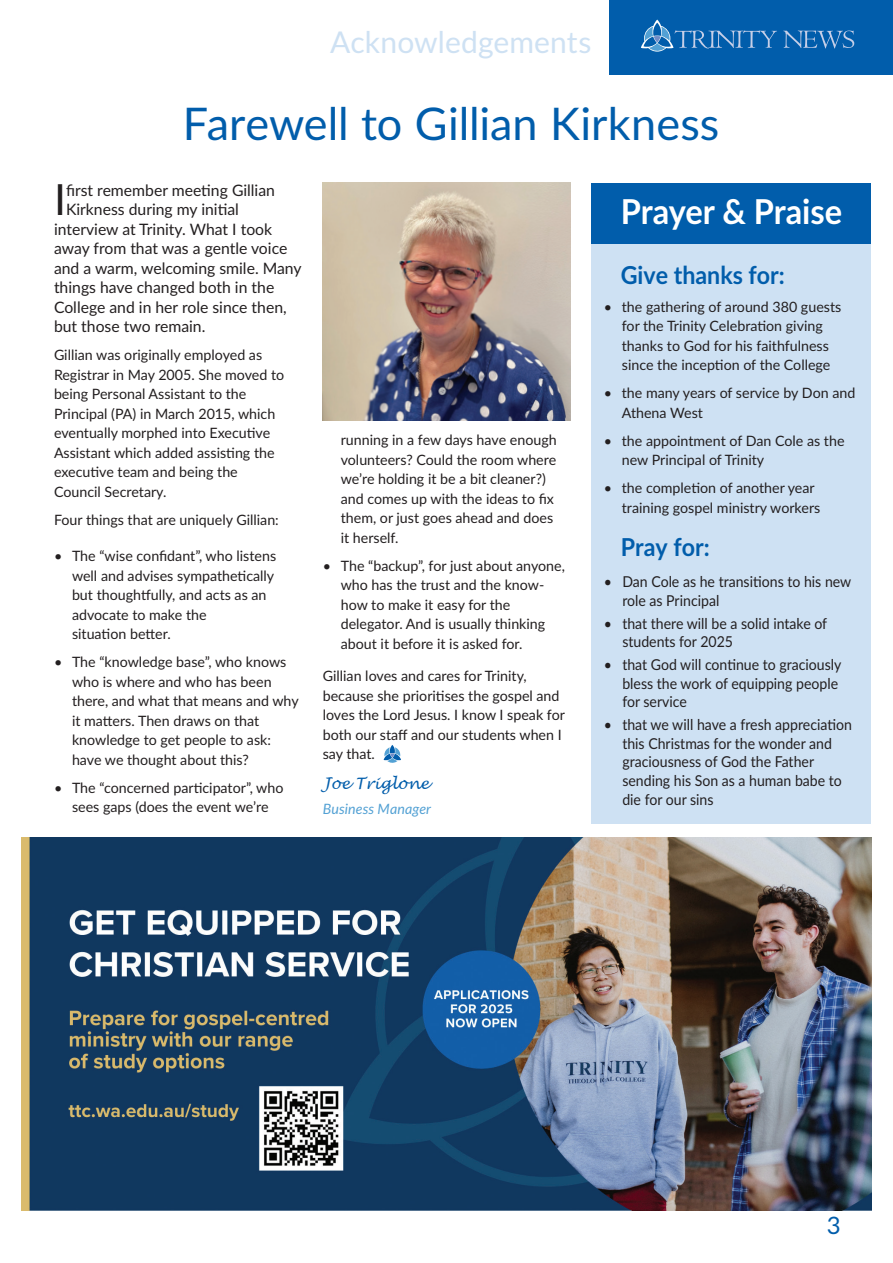
<style>
.page{position:relative;width:893px;height:1263px;background:#fff}
.page>*{position:absolute;margin:0;border:0;box-sizing:border-box;transform-origin:0 0}
.Main_Headings{font:45px "Lato";color:#015dab}
.First_Para{font:42.9px "Lato";color:#231f20}
.Body_Text{font:700 34.35px "Lato";letter-spacing:-.005em;color:#fff;scale:.95 1}
.Section_Header{font:30px "Lato";letter-spacing:.005em;color:#cee1f3}
.Body_Text-2{font:700 24.75px "Lato";color:#015dab;scale:.94 1}
.t1{font:24px "Lato";color:#015dab}
.First_Para-2{font:15.75px "Lato";color:#231f20}
.Author_Signature{font:italic 15.75px "Lucida Handwriting";color:#015dab}
.Small_Dot_Points{font:15px/18.6px "Lato";color:#231f20;scale:.94 1}
.Small_Dot_Points-2{font:14.25px/19.5px "Lato";color:#231f20}
.Body_Text-3{font:14.25px/19.5px "Lato";color:#231f20}
.Author_caption{font:italic 14.25px "Lato";letter-spacing:.005em;color:#53a1d4}
</style>
<div class="page">
<div style="left:609px;top:0;width:284px;height:74px;background:#015dab"></div>
<svg style="left:641px;top:20px;width:213px;height:32px"></svg>
<svg style="left:383px;top:745px;width:18px;height:18px"></svg>
<img style="left:323px;top:183px;width:247px;height:238px">
<img style="left:21px;top:838px;width:851px;height:372px">
<div style="left:591px;top:225px;width:280px;height:598px;background:#cee1f3"></div>
<div style="left:591px;top:183px;width:280px;height:61px;background:#015dab"></div>
<p class="Section_Header" style="left:330px;top:21px;width:263px">Acknowledgements</p>
<p class="Main_Headings" style="left:183px;top:92px;width:538px">Farewell to Gillian Kirkness</p>
<p class="First_Para" style="left:54px;top:169px;width:14px">I</p>
<p class="First_Para-2" style="left:66px;top:179px;width:210px">first remember meeting Gillian</p>
<p class="First_Para-2" style="left:66px;top:198px;width:174px">Kirkness during my initial</p>
<p class="First_Para-2" style="left:54px;top:218px;width:220px">interview at Trinity. What I took</p>
<p class="First_Para-2" style="left:54px;top:237px;width:235px">away from that was a gentle voice</p>
<p class="First_Para-2" style="left:54px;top:257px;width:249px">and a warm, welcoming smile. Many</p>
<p class="First_Para-2" style="left:54px;top:276px;width:222px">things have changed both in the</p>
<p class="First_Para-2" style="left:54px;top:296px;width:234px">College and in her role since then,</p>
<p class="First_Para-2" style="left:54px;top:315px;width:153px">but those two remain.</p>
<p class="Body_Text-3" style="left:54px;top:344px;width:232px">Gillian was originally employed as<br>Registrar in May 2005. She moved to being Personal Assistant to the<br>Principal (PA) in March 2015, which eventually morphed into Executive<br>Assistant which added assisting the executive team and being the<br>Council Secretary.</p>
<p class="Body_Text-3" style="left:54px;top:509px;width:226px">Four things that are uniquely Gillian:</p>
<p class="Small_Dot_Points-2" style="left:72px;top:546px;width:206px;text-indent:-18px">• The “wise confidant”, who listens well and advises sympathetically but thoughtfully, and acts as an advocate to make the<br>situation better.</p>
<p class="Small_Dot_Points-2" style="left:72px;top:652px;width:228px;text-indent:-18px">• The “knowledge base”, who knows who is where and who has been there, and what that means and why it matters. Then draws on that knowledge to get people to ask: have we thought about this?</p>
<p class="Small_Dot_Points-2" style="left:54px;top:777px;width:231px;text-align:center">• The “concerned participator”, who sees gaps (does the event we’re</p>
<p class="Small_Dot_Points-2" style="left:341px;top:430px;width:217px">running in a few days have enough volunteers? Could the room where we’re holding it be a bit cleaner?) and comes up with the ideas to fix them, or just goes ahead and does it herself.</p>
<p class="Small_Dot_Points-2" style="left:341px;top:555px;width:226px;text-indent:-18px">• The “backup”, for just about anyone, who has the trust and the know&shy;how to make it easy for the delegator. And is usually thinking about it before it is asked for.</p>
<p class="Body_Text-3" style="left:323px;top:665px;width:244px">Gillian loves and cares for Trinity, because she prioritises the gospel and loves the Lord Jesus. I know I speak for both our staff and our students when I say that.</p>
<p class="Author_Signature" style="left:323px;top:773px;width:108px">Joe Triglone</p>
<p class="Author_caption" style="left:323px;top:799px;width:110px">Business Manager</p>
<p class="Body_Text" style="left:621px;top:187px;width:235px">Prayer &amp; Praise</p>
<p class="Body_Text-2" style="left:621px;top:257px;width:176px">Give thanks for:</p>
<p class="Small_Dot_Points-2" style="left:604px;top:296px;width:239px;text-align:center">• the gathering of around 380 guests for the Trinity Celebration giving thanks to God for his faithfulness since the inception of the College</p>
<p class="Small_Dot_Points-2" style="left:622px;top:383px;width:235px;text-indent:-18px">• the many years of service by Don and<br>Athena West</p>
<p class="Small_Dot_Points-2" style="left:622px;top:430px;width:224px;text-indent:-18px">• the appointment of Dan Cole as the new Principal of Trinity</p>
<p class="Small_Dot_Points-2" style="left:622px;top:478px;width:200px;text-indent:-18px">• the completion of another year training gospel ministry workers</p>
<p class="Body_Text-2" style="left:621px;top:529px;width:96px">Pray for:</p>
<p class="Small_Dot_Points" style="left:622px;top:572px;width:245px;text-indent:-19px">• Dan Cole as he transitions to his new role as Principal</p>
<p class="Small_Dot_Points" style="left:622px;top:613px;width:219px;text-indent:-19px">• that there will be a solid intake of students for 2025</p>
<p class="Small_Dot_Points" style="left:622px;top:655px;width:235px;text-indent:-19px">• that God will continue to graciously bless the work of equipping people for service</p>
<p class="Small_Dot_Points" style="left:622px;top:715px;width:246px;text-indent:-19px">• that we will have a fresh appreciation this Christmas for the wonder and graciousness of God the Father sending his Son as a human babe to die for our sins</p>
<h3 class="t1" style="left:827px;top:1208px;width:15px">3</h3>
</div>
